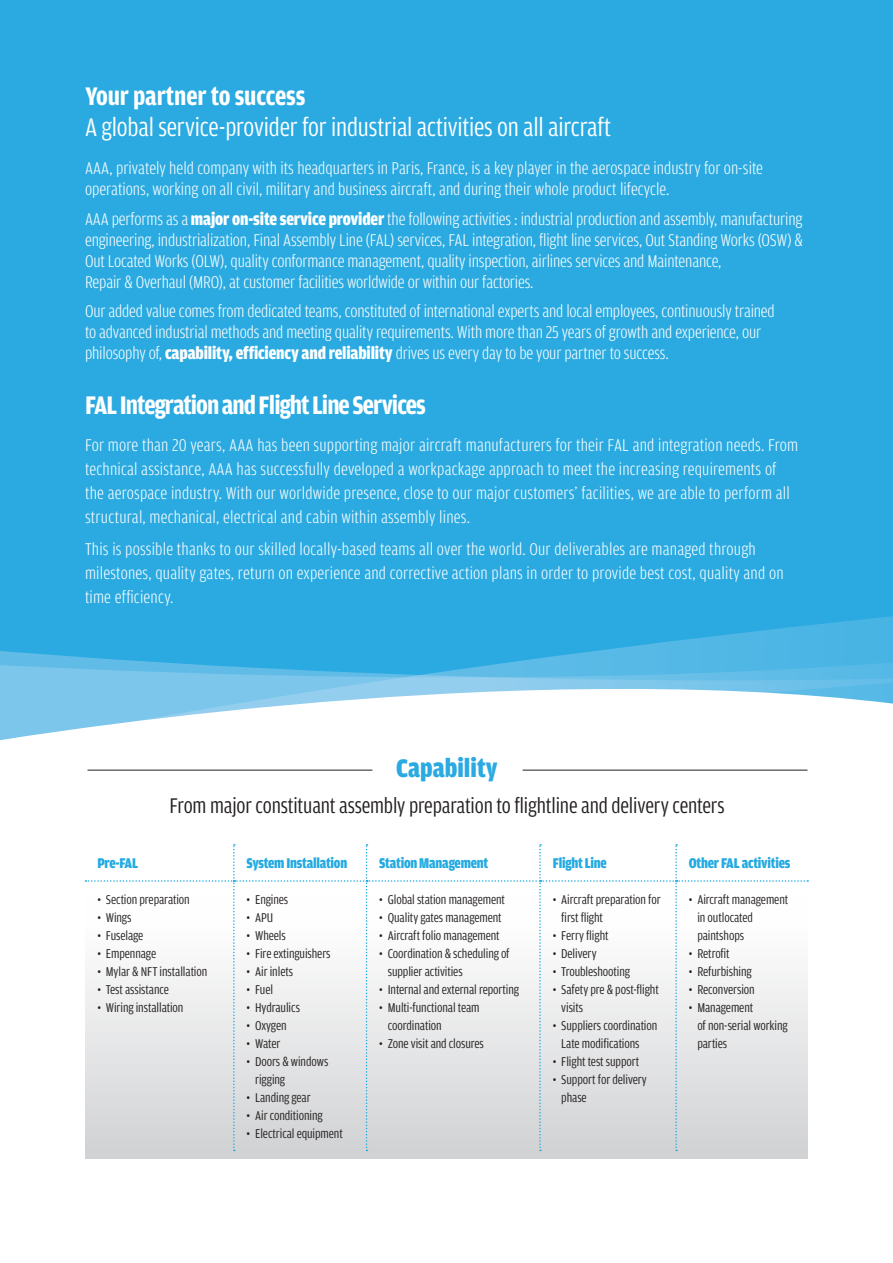
<style>
.page{position:relative;width:893px;height:1263px;background:#fff}
.page>*{position:absolute;margin:0;border:0;box-sizing:border-box;transform-origin:0 0}
.t1{font:27px "Amplitude Cond";letter-spacing:-.005em;color:#fff}
.t2{font:700 27px "Amplitude Cond";letter-spacing:-.035em;color:#fff}
.t3{font:700 27px "Amplitude Cond";letter-spacing:-.005em;color:#fff}
.t4{font:900 27px "Amplitude Cond";color:#2aaae1}
.t5{font:22.5px "Amplitude Cond";letter-spacing:-.005em;color:#231f20}
.t6{font:300 18px/21px "Amplitude Cond";color:#fff}
.t7{font:900 15px "Amplitude Cond";letter-spacing:-.015em;color:#24aae1}
.t8{font:13.5px/18px "Amplitude Cond";letter-spacing:-.005em;color:#231f20}
.s1{font-weight:900}
</style>
<div class="page">
<div style="left:0;top:0;width:893px;height:1101px;background:#2aaae1"></div>
<svg style="left:0;top:616px;width:893px;height:38px"></svg>
<svg style="left:0;top:654px;width:893px;height:505px;background:#e0f2fa"></svg>
<hr style="left:88px;top:770px;width:284px;height:1px;background:#231f20">
<hr style="left:523px;top:770px;width:284px;height:1px;background:#231f20">
<div style="left:85px;top:898px;width:723px;height:260px;background:#d1d2d4"></div>
<svg style="left:85px;top:844px;width:723px;height:307px"></svg>
<p class="t3" style="left:85px;top:81px;width:222px">Your partner to success</p>
<p class="t1" style="left:85px;top:113px;width:528px">A global service-provider for industrial activities on all aircraft</p>
<p class="t6" style="left:85px;top:158px;width:680px">AAA, privately held company with its headquarters in Paris, France, is a key player in the aerospace industry for on-site operations, working on all civil, military and business aircraft, and during their whole product lifecycle.</p>
<p class="t6" style="left:85px;top:208px;width:719px">AAA performs as a <span class="s1">major on-site service provider</span> the following activities : industrial production and assembly, manufacturing engineering, industrialization, Final Assembly Line (FAL) services, FAL integration, flight line services, Out Standing Works (OSW) &amp; Out Located Works (OLW), quality conformance management, quality inspection, airlines services and Maintenance,<br>Repair &amp; Overhaul (MRO), at customer facilities worldwide or within our factories.</p>
<p class="t6" style="left:85px;top:301px;width:691px">Our added value comes from dedicated teams, constituted of international experts and local employees, continuously trained to advanced industrial methods and meeting quality requirements. With more than 25 years of growth and experience, our philosophy of, <span class="s1">capability, efficiency and reliability</span> drives us every day to be your partner to success.</p>
<p class="t2" style="left:85px;top:390px;width:342px">FAL Integration and Flight Line Services</p>
<p class="t6" style="left:85px;top:433px;width:715px;line-height:24px">For more than 20 years, AAA has been supporting major aircraft manufacturers for their FAL and integration needs. From technical assistance, AAA has successfully developed a workpackage approach to meet the increasing requirements of the aerospace industry. With our worldwide presence, close to our major customers’ facilities, we are able to perform all structural, mechanical, electrical and cabin within assembly lines.</p>
<p class="t6" style="left:85px;top:537px;width:700px;line-height:24px">This is possible thanks to our skilled locally-based teams all over the world. Our deliverables are managed through milestones, quality gates, return on experience and corrective action plans in order to provide best cost, quality and on time efficiency.</p>
<p class="t4" style="left:396px;top:754px;width:103px">Capability</p>
<p class="t5" style="left:169px;top:794px;width:557px">From major constituant assembly preparation to flightline and delivery centers</p>
<p class="t7" style="left:97px;top:855px;width:42px">Pre-FAL</p>
<p class="t7" style="left:247px;top:855px;width:102px">System Installation</p>
<p class="t7" style="left:379px;top:855px;width:110px">Station Management</p>
<p class="t7" style="left:553px;top:855px;width:56px">Flight Line</p>
<p class="t7" style="left:689px;top:855px;width:103px">Other FAL activities</p>
<p class="t8" style="left:97px;top:891px;width:94px">• Section preparation</p>
<p class="t8" style="left:97px;top:909px;width:36px">• Wings</p>
<p class="t8" style="left:97px;top:927px;width:48px">• Fuselage</p>
<p class="t8" style="left:97px;top:945px;width:60px">• Empennage</p>
<p class="t8" style="left:97px;top:963px;width:112px">• Mylar &amp; NFT installation</p>
<p class="t8" style="left:97px;top:981px;width:73px">• Test assistance</p>
<p class="t8" style="left:97px;top:999px;width:88px">• Wiring installation</p>
<p class="t8" style="left:561px;top:891px;width:101px;text-indent:-9px">• Aircraft preparation for first flight</p>
<p class="t8" style="left:553px;top:927px;width:57px">• Ferry flight</p>
<p class="t8" style="left:553px;top:945px;width:45px">• Delivery</p>
<p class="t8" style="left:553px;top:963px;width:79px">• Troubleshooting</p>
<p class="t8" style="left:561px;top:981px;width:99px;text-indent:-9px">• Safety pre &amp; post-flight visits</p>
<p class="t8" style="left:561px;top:1017px;width:98px;text-indent:-9px">• Suppliers coordination<br>Late modifications</p>
<p class="t8" style="left:553px;top:1053px;width:88px">• Flight test support</p>
<p class="t8" style="left:561px;top:1071px;width:87px;text-indent:-9px">• Support for delivery phase</p>
<p class="t8" style="left:697px;top:891px;width:92px;text-indent:-9px">• Aircraft management in outlocated paintshops</p>
<p class="t8" style="left:689px;top:945px;width:42px">• Retrofit</p>
<p class="t8" style="left:689px;top:963px;width:64px">• Refurbishing</p>
<p class="t8" style="left:689px;top:981px;width:67px">• Reconversion</p>
<p class="t8" style="left:697px;top:999px;width:92px;text-indent:-9px">• Management<br>of non-serial working parties</p>
<p class="t8" style="left:247px;top:891px;width:43px">• Engines</p>
<p class="t8" style="left:247px;top:909px;width:28px">• APU</p>
<p class="t8" style="left:247px;top:927px;width:41px">• Wheels</p>
<p class="t8" style="left:247px;top:945px;width:85px">• Fire extinguishers</p>
<p class="t8" style="left:247px;top:963px;width:48px">• Air inlets</p>
<p class="t8" style="left:247px;top:981px;width:28px">• Fuel</p>
<p class="t8" style="left:247px;top:999px;width:55px">• Hydraulics</p>
<p class="t8" style="left:247px;top:1017px;width:42px">• Oxygen</p>
<p class="t8" style="left:247px;top:1035px;width:35px">• Water</p>
<p class="t8" style="left:255px;top:1053px;width:75px;text-indent:-9px">• Doors &amp; windows rigging</p>
<p class="t8" style="left:247px;top:1089px;width:66px">• Landing gear</p>
<p class="t8" style="left:247px;top:1107px;width:77px">• Air conditioning</p>
<p class="t8" style="left:247px;top:1125px;width:98px">• Electrical equipment</p>
<p class="t8" style="left:379px;top:891px;width:127px">• Global station management</p>
<p class="t8" style="left:379px;top:909px;width:124px">• Quality gates management</p>
<p class="t8" style="left:379px;top:927px;width:122px">• Aircraft folio management</p>
<p class="t8" style="left:388px;top:945px;width:123px;text-indent:-9px">• Coordination &amp; scheduling of supplier activities</p>
<p class="t8" style="left:379px;top:981px;width:141px">• Internal and external reporting</p>
<p class="t8" style="left:388px;top:999px;width:93px;text-indent:-9px">• Multi-functional team coordination</p>
<p class="t8" style="left:379px;top:1035px;width:106px">• Zone visit and closures</p>
</div>
